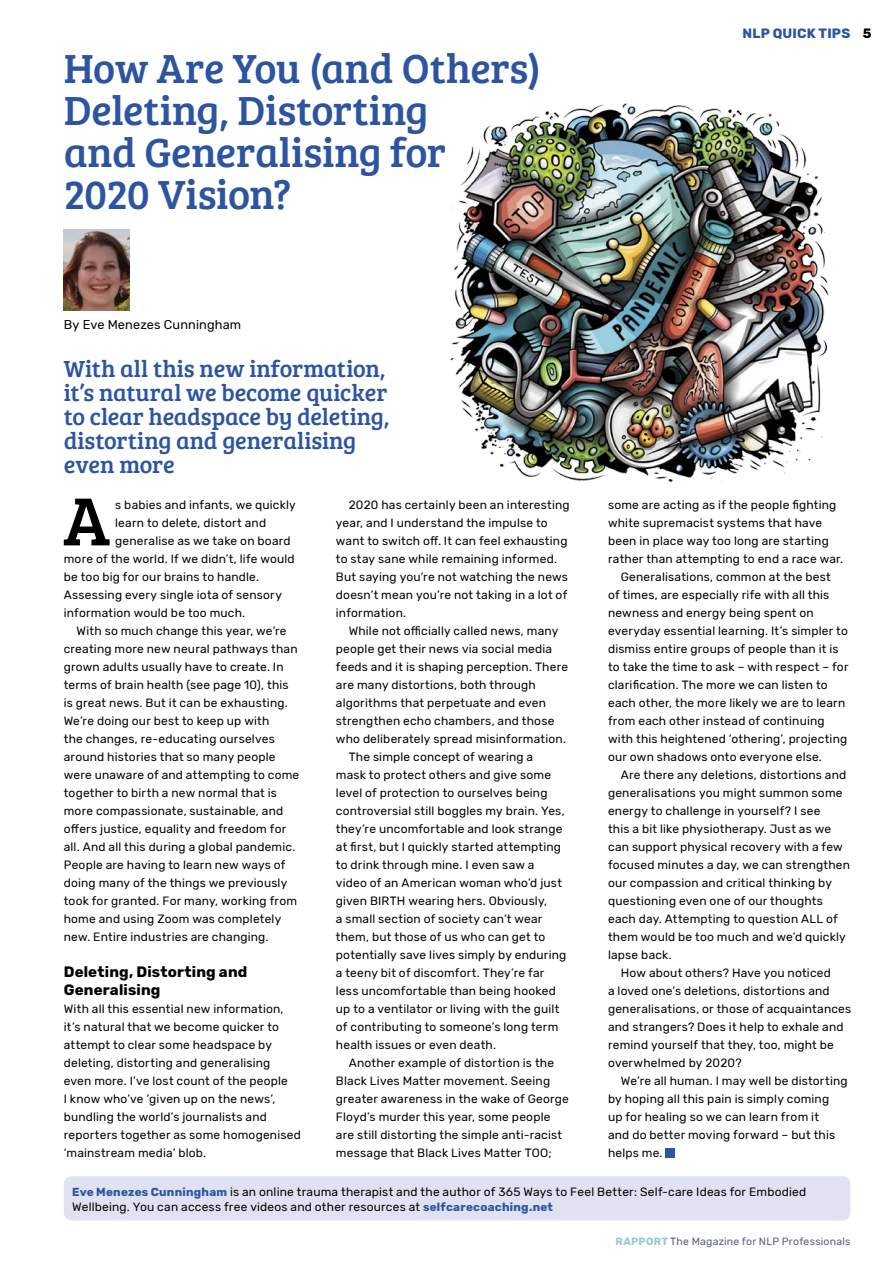
<style>
.page{position:relative;width:893px;height:1263px;background:#fff}
.page>*{position:absolute;margin:0;border:0;box-sizing:border-box;transform-origin:0 0}
.t1{font:70.2px "Bree Serif";color:#000}
.t2{font:42px/42px "Bree Serif";letter-spacing:-.005em;color:#2c54a1}
.t3{font:24px/24px "Bree Serif";letter-spacing:-.005em;color:#2c54a1}
.t4{font:700 15px/18px "Rubik";letter-spacing:.01em;color:#000}
.t5{font:700 13.5px "Rubik";letter-spacing:.01em;color:#2c54a1}
.t6{font:700 13.5px "Rubik";color:#000}
.t7{font:12.75px "Rubik";letter-spacing:.01em;color:#000}
.t8{font:12px/18px "Rubik";letter-spacing:.015em;color:#000}
.t9{font:10.5px "Rubik";letter-spacing:.02em;color:#535c87}
.s1{font-weight:700;font-size:11.7px;color:#2c54a1}
.s2{font-weight:700;color:#9cc9d3}
</style>
<div class="page">
<img style="left:64px;top:230px;width:66px;height:80px">
<img style="left:450px;top:103px;width:379px;height:379px">
<div style="left:64px;top:1176px;width:786px;height:44px;background:#e0e2f1;border-radius:9px"></div>
<div style="left:665px;top:1148px;width:9px;height:9px;background:#2c54a1"></div>
<h2 class="t2" style="left:64px;top:46px;width:479px">How Are You (and Others)<br>Deleting, Distorting<br>and Generalising for<br>2020 Vision?</h2>
<p class="t5" style="left:742px;top:26px;width:94px">NLP Quick Tips</p>
<p class="t6" style="left:863px;top:26px;width:10px">5</p>
<p class="t7" style="left:64px;top:318px;width:179px">By Eve Menezes Cunningham</p>
<h3 class="t3" style="left:64px;top:355px;width:327px">With all this new information, it’s natural we become quicker to clear headspace by deleting, distorting and generalising even more</h3>
<h1 class="t1" style="left:63px;top:470px;width:48px">A</h1>
<p class="t8" style="left:115px;top:496px;width:182px">s babies and infants, we quickly</p>
<p class="t8" style="left:115px;top:514px;width:152px">learn to delete, distort and</p>
<p class="t8" style="left:115px;top:532px;width:177px">generalise as we take on board</p>
<p class="t8" style="left:64px;top:550px;width:232px">more of the world. If we didn’t, life would</p>
<p class="t8" style="left:64px;top:568px;width:197px">be too big for our brains to handle.</p>
<p class="t8" style="left:64px;top:586px;width:220px">Assessing every single iota of sensory</p>
<p class="t8" style="left:64px;top:604px;width:183px">information would be too much.</p>
<p class="t8" style="left:77px;top:622px;width:212px">With so much change this year, we’re</p>
<p class="t8" style="left:64px;top:640px;width:235px">creating more new neural pathways than</p>
<p class="t8" style="left:64px;top:658px;width:221px">grown adults usually have to create. In</p>
<p class="t8" style="left:64px;top:676px;width:226px">terms of brain health (see page 10), this</p>
<p class="t8" style="left:64px;top:694px;width:226px">is great news. But it can be exhausting.</p>
<p class="t8" style="left:64px;top:712px;width:207px">We’re doing our best to keep up with</p>
<p class="t8" style="left:64px;top:730px;width:212px">the changes, re-educating ourselves</p>
<p class="t8" style="left:64px;top:748px;width:213px">around histories that so many people</p>
<p class="t8" style="left:64px;top:766px;width:237px">were unaware of and attempting to come</p>
<p class="t8" style="left:64px;top:784px;width:215px">together to birth a new normal that is</p>
<p class="t8" style="left:64px;top:802px;width:221px">more compassionate, sustainable, and</p>
<p class="t8" style="left:64px;top:820px;width:224px">offers justice, equality and freedom for</p>
<p class="t8" style="left:64px;top:838px;width:233px">all. And all this during a global pandemic.</p>
<p class="t8" style="left:64px;top:856px;width:223px">People are having to learn new ways of</p>
<p class="t8" style="left:64px;top:874px;width:225px">doing many of the things we previously</p>
<p class="t8" style="left:64px;top:892px;width:235px">took for granted. For many, working from</p>
<p class="t8" style="left:64px;top:910px;width:219px">home and using Zoom was completely</p>
<p class="t8" style="left:64px;top:928px;width:206px">new. Entire industries are changing.</p>
<p class="t4" style="left:64px;top:964px;width:185px">Deleting, Distorting and<br>Generalising</p>
<p class="t8" style="left:64px;top:1000px;width:239px">With all this essential new information, it’s natural that we become quicker to attempt to clear some headspace by deleting, distorting and generalising even more. I’ve lost count of the people<br>I know who’ve ‘given up on the news’, bundling the world’s journalists and reporters together as some homogenised ‘mainstream media’ blob.</p>
<p class="t8" style="left:336px;top:496px;width:235px;text-indent:13px">2020 has certainly been an interesting year, and I understand the impulse to want to switch off. It can feel exhausting to stay sane while remaining informed.<br>But saying you’re not watching the news doesn’t mean you’re not taking in a lot of information.</p>
<p class="t8" style="left:349px;top:622px;width:211px">While not officially called news, many</p>
<p class="t8" style="left:336px;top:640px;width:218px">people get their news via social media</p>
<p class="t8" style="left:336px;top:658px;width:234px">feeds and it is shaping perception. There</p>
<p class="t8" style="left:336px;top:676px;width:201px">are many distortions, both through</p>
<p class="t8" style="left:336px;top:694px;width:212px">algorithms that perpetuate and even</p>
<p class="t8" style="left:336px;top:712px;width:220px">strengthen echo chambers, and those</p>
<p class="t8" style="left:336px;top:730px;width:232px">who deliberately spread misinformation.</p>
<p class="t8" style="left:349px;top:748px;width:186px">The simple concept of wearing a</p>
<p class="t8" style="left:336px;top:766px;width:217px">mask to protect others and give some</p>
<p class="t8" style="left:336px;top:784px;width:213px">level of protection to ourselves being</p>
<p class="t8" style="left:336px;top:802px;width:230px">controversial still boggles my brain. Yes,</p>
<p class="t8" style="left:336px;top:820px;width:228px">they’re uncomfortable and look strange</p>
<p class="t8" style="left:336px;top:838px;width:227px">at first, but I quickly started attempting</p>
<p class="t8" style="left:336px;top:856px;width:200px">to drink through mine. I even saw a</p>
<p class="t8" style="left:336px;top:874px;width:228px">video of an American woman who’d just</p>
<p class="t8" style="left:336px;top:892px;width:213px">given BIRTH wearing hers. Obviously,</p>
<p class="t8" style="left:336px;top:910px;width:208px">a small section of society can’t wear</p>
<p class="t8" style="left:336px;top:928px;width:211px">them, but those of us who can get to</p>
<p class="t8" style="left:336px;top:946px;width:232px">potentially save lives simply by enduring</p>
<p class="t8" style="left:336px;top:964px;width:210px">a teeny bit of discomfort. They’re far</p>
<p class="t8" style="left:336px;top:982px;width:221px">less uncomfortable than being hooked</p>
<p class="t8" style="left:336px;top:1000px;width:225px">up to a ventilator or living with the guilt</p>
<p class="t8" style="left:336px;top:1018px;width:224px">of contributing to someone’s long term</p>
<p class="t8" style="left:336px;top:1036px;width:162px">health issues or even death.</p>
<p class="t8" style="left:349px;top:1054px;width:207px">Another example of distortion is the</p>
<p class="t8" style="left:336px;top:1072px;width:216px">Black Lives Matter movement. Seeing</p>
<p class="t8" style="left:336px;top:1090px;width:234px">greater awareness in the wake of George</p>
<p class="t8" style="left:336px;top:1108px;width:216px">Floyd’s murder this year, some people</p>
<p class="t8" style="left:336px;top:1126px;width:228px">are still distorting the simple anti-racist</p>
<p class="t8" style="left:336px;top:1144px;width:217px">message that Black Lives Matter TOO;</p>
<p class="t8" style="left:608px;top:496px;width:230px">some are acting as if the people fighting</p>
<p class="t8" style="left:608px;top:514px;width:216px">white supremacist systems that have</p>
<p class="t8" style="left:608px;top:532px;width:222px">been in place way too long are starting</p>
<p class="t8" style="left:608px;top:550px;width:237px">rather than attempting to end a race war.</p>
<p class="t8" style="left:621px;top:568px;width:211px">Generalisations, common at the best</p>
<p class="t8" style="left:608px;top:586px;width:223px">of times, are especially rife with all this</p>
<p class="t8" style="left:608px;top:604px;width:207px">newness and energy being spent on</p>
<p class="t8" style="left:608px;top:622px;width:241px">everyday essential learning. It’s simpler to</p>
<p class="t8" style="left:608px;top:640px;width:232px">dismiss entire groups of people than it is</p>
<p class="t8" style="left:608px;top:658px;width:242px">to take the time to ask – with respect – for</p>
<p class="t8" style="left:608px;top:676px;width:221px">clarification. The more we can listen to</p>
<p class="t8" style="left:608px;top:694px;width:239px">each other, the more likely we are to learn</p>
<p class="t8" style="left:608px;top:712px;width:218px">from each other instead of continuing</p>
<p class="t8" style="left:608px;top:730px;width:241px">with this heightened ‘othering’, projecting</p>
<p class="t8" style="left:608px;top:748px;width:215px">our own shadows onto everyone else.</p>
<p class="t8" style="left:621px;top:766px;width:227px">Are there any deletions, distortions and</p>
<p class="t8" style="left:608px;top:784px;width:236px">generalisations you might summon some</p>
<p class="t8" style="left:608px;top:802px;width:214px">energy to challenge in yourself? I see</p>
<p class="t8" style="left:608px;top:820px;width:225px">this a bit like physiotherapy. Just as we</p>
<p class="t8" style="left:608px;top:838px;width:236px">can support physical recovery with a few</p>
<p class="t8" style="left:608px;top:856px;width:243px">focused minutes a day, we can strengthen</p>
<p class="t8" style="left:608px;top:874px;width:225px">our compassion and critical thinking by</p>
<p class="t8" style="left:608px;top:892px;width:216px">questioning even one of our thoughts</p>
<p class="t8" style="left:608px;top:910px;width:231px">each day. Attempting to question ALL of</p>
<p class="t8" style="left:608px;top:928px;width:239px">them would be too much and we’d quickly</p>
<p class="t8" style="left:608px;top:946px;width:65px">lapse back.</p>
<p class="t8" style="left:621px;top:964px;width:212px">How about others? Have you noticed</p>
<p class="t8" style="left:608px;top:982px;width:223px">a loved one’s deletions, distortions and</p>
<p class="t8" style="left:608px;top:1000px;width:245px">generalisations, or those of acquaintances</p>
<p class="t8" style="left:608px;top:1018px;width:237px">and strangers? Does it help to exhale and</p>
<p class="t8" style="left:608px;top:1036px;width:227px">remind yourself that they, too, might be</p>
<p class="t8" style="left:608px;top:1054px;width:135px">overwhelmed by 2020?</p>
<p class="t8" style="left:621px;top:1072px;width:228px">We’re all human. I may well be distorting</p>
<p class="t8" style="left:608px;top:1090px;width:223px">by hoping all this pain is simply coming</p>
<p class="t8" style="left:608px;top:1108px;width:212px">up for healing so we can learn from it</p>
<p class="t8" style="left:608px;top:1126px;width:229px">and do better moving forward – but this</p>
<p class="t8" style="left:608px;top:1144px;width:56px">helps me.</p>
<p class="t8" style="left:72px;top:1185px;width:735px;line-height:15px"><span class="s1">Eve Menezes Cunningham</span> is an online trauma therapist and the author of 365 Ways to Feel Better: Self-care Ideas for Embodied<br>Wellbeing. You can access free videos and other resources at <span class="s1">selfcarecoaching.net</span></p>
<p class="t9" style="left:616px;top:1235px;width:236px"><span class="s2">RAPPorT</span> The Magazine for NLP Professionals</p>
</div>
